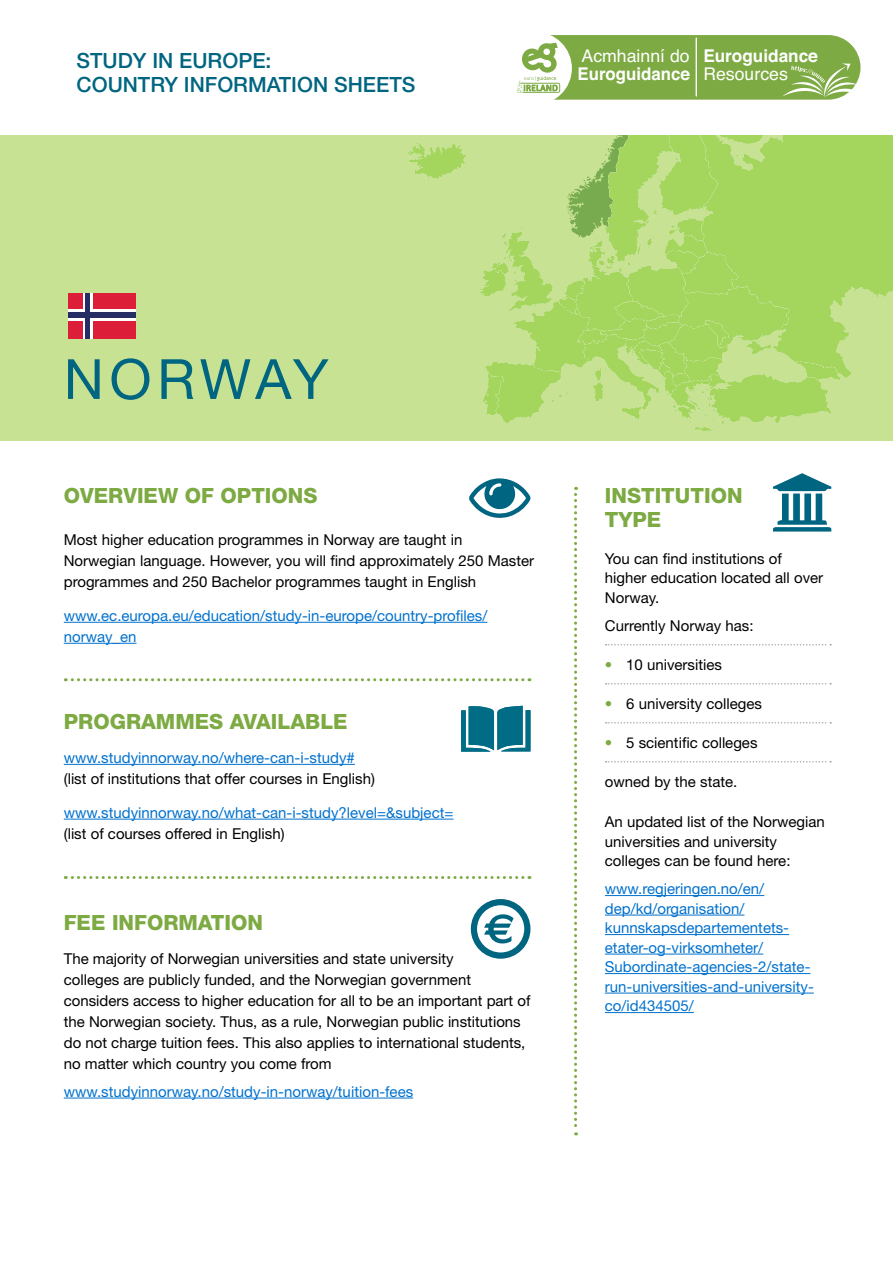
<style>
.page{position:relative;width:893px;height:1263px;background:#fff}
.page>*{position:absolute;margin:0;border:0;box-sizing:border-box;transform-origin:0 0}
.t1{font:55.5px "Helvetica Neue";letter-spacing:.08em;color:#006580}
.t2{font:800 21px/24px "Helvetica Neue";color:#7daa42}
.t3{font:500 21px/24px "Helvetica Neue";color:#006580}
.t4{font:17.55px "Helvetica";color:#fff}
.t5{font:700 17.55px "Helvetica";color:#fff}
.t6{font:700 17.55px "Helvetica";color:#fff;scale:.96 1}
.t7{font:15px/21px "Helvetica Neue";color:#000}
.t8{font:15px/19.5px "Helvetica Neue";color:#0071ce}
.s1{color:#7daa42}
</style>
<div class="page">
<div style="left:0;top:135px;width:893px;height:305px;background:#c7e293"></div>
<svg style="left:840px;top:135px;width:53px;height:243px;fill:#a4d55d"></svg>
<svg style="left:408px;top:143px;width:58px;height:37px"></svg>
<svg style="left:480px;top:135px;width:360px;height:296px"></svg>
<hr style="left:64px;top:622px;width:423px;height:1px;background:#0071ce">
<hr style="left:64px;top:643px;width:73px;height:1px;background:#0071ce">
<hr style="left:605px;top:895px;width:159px;height:1px;background:#0071ce">
<hr style="left:605px;top:915px;width:139px;height:1px;background:#0071ce">
<hr style="left:605px;top:934px;width:184px;height:1px;background:#0071ce">
<hr style="left:605px;top:954px;width:158px;height:1px;background:#0071ce">
<hr style="left:605px;top:973px;width:205px;height:1px;background:#0071ce">
<hr style="left:605px;top:993px;width:209px;height:1px;background:#0071ce">
<hr style="left:605px;top:1012px;width:89px;height:1px;background:#0071ce">
<svg style="left:606px;top:644px;width:225px;height:1px"></svg>
<svg style="left:606px;top:683px;width:225px;height:1px"></svg>
<svg style="left:606px;top:722px;width:225px;height:1px"></svg>
<svg style="left:606px;top:761px;width:225px;height:1px"></svg>
<div style="left:504px;top:35px;width:356px;height:65px;background:#7daa42;border-radius:32px"></div>
<div style="left:499px;top:32px;width:73px;height:73px;background:#fff;border-radius:50%"></div>
<hr style="left:696px;top:38px;width:1px;height:58px;background:#fff">
<svg style="left:517px;top:43px;width:43px;height:50px"></svg>
<svg style="left:782px;top:63px;width:78px;height:34px"></svg>
<svg style="left:574px;top:487px;width:3px;height:648px"></svg>
<svg style="left:65px;top:678px;width:458px;height:3px"></svg>
<svg style="left:65px;top:876px;width:458px;height:3px"></svg>
<svg style="left:469px;top:478px;width:62px;height:40px"></svg>
<svg style="left:773px;top:473px;width:58px;height:59px"></svg>
<div style="left:68px;top:293px;width:68px;height:45px;background:#dc1e38"></div>
<div style="left:83px;top:293px;width:10px;height:45px;background:#fff"></div>
<svg style="left:68px;top:310px;width:68px;height:11px"></svg>
<div style="left:85px;top:293px;width:5px;height:45px;background:#262d65"></div>
<div style="left:68px;top:313px;width:68px;height:5px;background:#262d65"></div>
<hr style="left:64px;top:764px;width:291px;height:1px;background:#0071ce">
<hr style="left:64px;top:819px;width:389px;height:1px;background:#0071ce">
<svg style="left:461px;top:706px;width:69px;height:46px;background:#2f879b"></svg>
<hr style="left:64px;top:1098px;width:349px;height:1px;background:#0071ce">
<svg style="left:484px;top:914px;width:30px;height:29px"></svg>
<div style="left:471px;top:899px;width:59px;height:60px;border:6px solid #006580;border-radius:50%"></div>
<h2 class="t3" style="left:77px;top:49px;width:340px">STUDY IN EUROPE:<br>COUNTRY INFORMATION SHEETS</h2>
<p class="t4" style="left:581px;top:42px;width:110px">Acmhainní do</p>
<p class="t6" style="left:578px;top:60px;width:118px">Euroguidance</p>
<p class="t5" style="left:703px;top:41px;width:116px">Euroguidance</p>
<p class="t4" style="left:703px;top:61px;width:86px">Resources</p>
<h1 class="t1" style="left:64px;top:346px;width:266px">NORWAY</h1>
<h2 class="t2" style="left:64px;top:483px;width:255px">OVERVIEW OF OPTIONS</h2>
<p class="t7" style="left:64px;top:529px;width:472px">Most higher education programmes in Norway are taught in<br>Norwegian language. However, you will find approximately 250 Master programmes and 250 Bachelor programmes taught in English</p>
<p class="t8" style="left:64px;top:605px;width:425px;line-height:21px">www.ec.europa.eu/education/study-in-europe/country-profiles/ norway_en</p>
<h2 class="t2" style="left:64px;top:709px;width:285px">PROGRAMMES AVAILABLE</h2>
<p class="t8" style="left:64px;top:747px;width:293px">www.studyinnorway.no/where-can-i-study#</p>
<p class="t7" style="left:64px;top:768px;width:313px">(list of institutions that offer courses in English)</p>
<p class="t8" style="left:64px;top:802px;width:391px">www.studyinnorway.no/what-can-i-study?level=&amp;subject=</p>
<p class="t7" style="left:64px;top:822px;width:222px">(list of courses offered in English)</p>
<h2 class="t2" style="left:64px;top:911px;width:201px">FEE INFORMATION</h2>
<p class="t7" style="left:64px;top:948px;width:468px">The majority of Norwegian universities and state university<br>colleges are publicly funded, and the Norwegian government considers access to higher education for all to be an important part of the Norwegian society. Thus, as a rule, Norwegian public institutions do not charge tuition fees. This also applies to international students, no matter which country you come from</p>
<p class="t8" style="left:64px;top:1081px;width:351px">www.studyinnorway.no/study-in-norway/tuition-fees</p>
<h2 class="t2" style="left:605px;top:483px;width:139px">INSTITUTION<br>TYPE</h2>
<p class="t7" style="left:605px;top:548px;width:220px;line-height:19.5px">You can find institutions of higher education located all over<br>Norway.</p>
<p class="t7" style="left:605px;top:614px;width:150px">Currently Norway has:</p>
<p class="t7" style="left:605px;top:653px;width:119px"><span class="s1">•</span> 10 universities</p>
<p class="t7" style="left:605px;top:692px;width:159px"><span class="s1">•</span> 6 university colleges</p>
<p class="t7" style="left:605px;top:731px;width:154px"><span class="s1">•</span> 5 scientific colleges</p>
<p class="t7" style="left:605px;top:770px;width:134px">owned by the state.</p>
<p class="t7" style="left:605px;top:812px;width:222px;line-height:19.5px">An updated list of the Norwegian universities and university colleges can be found here:</p>
<p class="t8" style="left:605px;top:879px;width:210px">www.regjeringen.no/en/ dep/kd/organisation/ kunnskapsdepartementets&shy;etater-og-virksomheter/<br>Subordinate-agencies-2/state&shy;run-universities-and-university&shy;co/id434505/</p>
</div>
